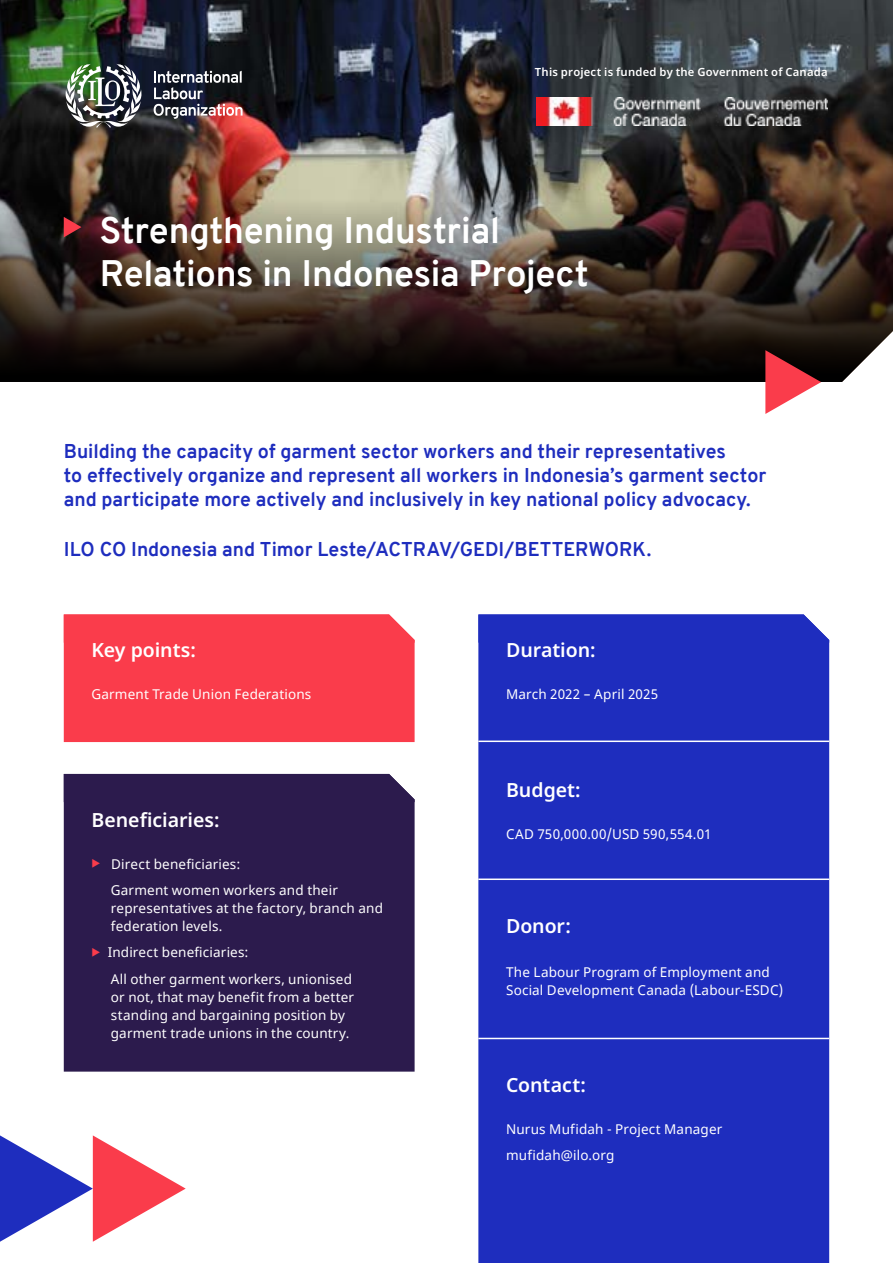
<style>
.page{position:relative;width:893px;height:1263px;background:#fff}
.page>*{position:absolute;margin:0;border:0;box-sizing:border-box;transform-origin:0 0}
.t1{font:700 36px/43.2px "Overpass";letter-spacing:-.005em;color:#fff}
.t2{font:700 19.5px/24px "Overpass";color:#1e2dbe}
.t3{font:600 19.5px "Noto Sans";letter-spacing:-.005em;color:#fff}
.t4{font:13.5px/18px "Noto Sans";letter-spacing:.015em;color:#fff}
.t5{font:600 11.25px "Noto Sans";letter-spacing:.02em;color:#fff}
</style>
<div class="page">
<img style="left:0;top:0;width:893px;height:128px">
<img style="left:0;top:128px;width:893px;height:254px">
<img style="left:154px;top:71px;width:89px;height:48px">
<img style="left:64px;top:64px;width:79px;height:64px">
<svg style="left:64px;top:217px;width:17px;height:20px"></svg>
<img style="left:536px;top:98px;width:292px;height:27px">
<div style="left:64px;top:614px;width:351px;height:128px;background:#fa3c4b"></div>
<div style="left:478px;top:643px;width:351px;height:620px;background:#1e2dbe"></div>
<div style="left:478px;top:614px;width:351px;height:29px;background:#1e2dbe"></div>
<div style="left:64px;top:802px;width:351px;height:269px;background:#2c1b4d"></div>
<div style="left:64px;top:774px;width:351px;height:28px;background:#2c1b4d"></div>
<hr style="left:506px;top:1161px;width:112px;height:1px;background:#1e2dbe">
<hr style="left:478px;top:740px;width:351px;height:2px;background:#fff">
<hr style="left:478px;top:878px;width:351px;height:2px;background:#fff">
<hr style="left:478px;top:1038px;width:351px;height:1px;background:#fff">
<svg style="left:0;top:1135px;width:186px;height:107px"></svg>
<svg style="left:765px;top:350px;width:56px;height:64px"></svg>
<svg style="left:92px;top:859px;width:8px;height:9px"></svg>
<svg style="left:92px;top:947px;width:8px;height:9px"></svg>
<p class="t5" style="left:535px;top:64px;width:294px">This project is funded by the Government of Canada</p>
<h1 class="t1" style="left:99px;top:209px;width:491px">Strengthening Industrial<br>Relations in Indonesia Project</h1>
<p class="t2" style="left:64px;top:439px;width:704px">Building the capacity of garment sector workers and their representatives<br>to effectively organize and represent all workers in Indonesia’s garment sector and participate more actively and inclusively in key national policy advocacy.</p>
<h2 class="t2" style="left:64px;top:537px;width:589px">ILO CO Indonesia and Timor Leste/ACTRAV/GEDI/BETTERWORK.</h2>
<h2 class="t3" style="left:91px;top:636px;width:106px">Key points:</h2>
<p class="t4" style="left:91px;top:685px;width:221px">Garment Trade Union Federations</p>
<h2 class="t3" style="left:91px;top:806px;width:130px">Beneficiaries:</h2>
<p class="t4" style="left:111px;top:851px;width:228px;line-height:26.5px">Direct beneficiaries:<br>Garment women workers and their</p>
<p class="t4" style="left:111px;top:900px;width:274px">representatives at the factory, branch and federation levels.</p>
<p class="t4" style="left:108px;top:939px;width:246px;line-height:26.5px">Indirect beneficiaries:<br>All other garment workers, unionised</p>
<p class="t4" style="left:111px;top:988px;width:245px">or not, that may benefit from a better standing and bargaining position by garment trade unions in the country.</p>
<h2 class="t3" style="left:506px;top:636px;width:91px">Duration:</h2>
<p class="t4" style="left:506px;top:685px;width:154px">March 2022 – April 2025</p>
<h2 class="t3" style="left:506px;top:777px;width:76px">Budget:</h2>
<p class="t4" style="left:506px;top:825px;width:207px">CAD 750,000.00/USD 590,554.01</p>
<h2 class="t3" style="left:506px;top:912px;width:66px">Donor:</h2>
<p class="t4" style="left:506px;top:963px;width:279px">The Labour Program of Employment and<br>Social Development Canada (Labour-ESDC)</p>
<h2 class="t3" style="left:506px;top:1071px;width:81px">Contact:</h2>
<p class="t4" style="left:506px;top:1116px;width:218px;line-height:26.5px">Nurus Mufidah - Project Manager mufidah@ilo.org</p>
</div>
